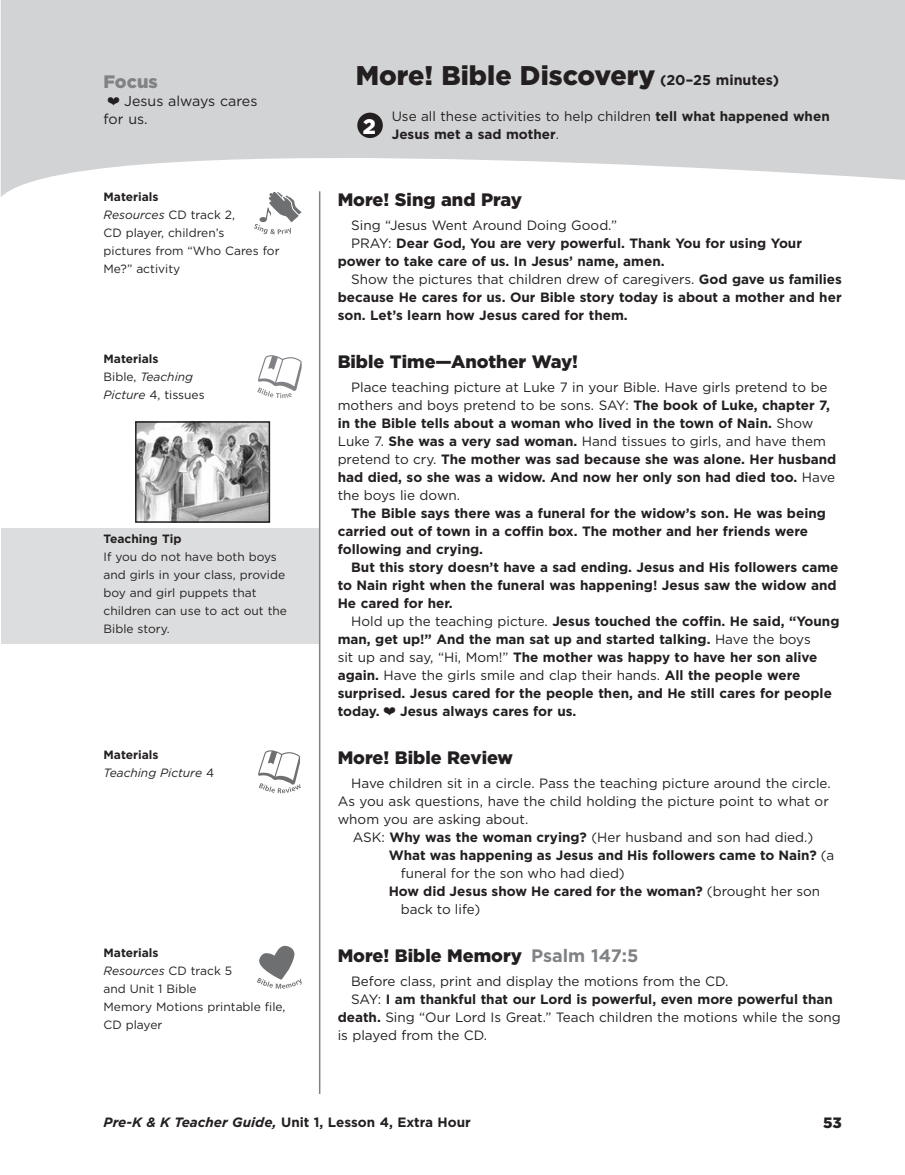
<style>
.page{position:relative;width:905px;height:1175px;background:#fff}
.page>*{position:absolute;margin:0;border:0;box-sizing:border-box;transform-origin:0 0}
.t1{font:900 27px "Gotham";color:#231f20}
.t2{font:900 21px "Gotham";color:#fff}
.t3{font:900 18px "Gotham";color:#231f20}
.t4{font:900 18px "Gotham";color:#808285}
.t5{font:900 15px "Gotham";color:#231f20}
.t6{font:14.25px/18px "Gotham";color:#231f20}
.t7{font:700 13.5px/18px "Gotham";color:#231f20}
.t8{font:13.5px/18px "Gotham";color:#231f20}
.t9{font:12px/18px "Gotham";color:#231f20}
.t10{font:italic 12px/18px "Gotham";color:#231f20}
.t11{font:700 12px "Gotham";color:#231f20}
.s1{font-weight:700}
.s2{font-style:italic}
.s3{font-weight:700;font-style:normal}
.s4{font-style:normal}
.s5{font-weight:700;font-size:14.25px}
.s6{font-weight:400}
.s7{font-weight:700;color:#808285}
</style>
<div class="page">
<svg style="left:1px;top:0;width:903px;height:197px;fill:#d1d3d4"></svg>
<div style="left:1px;top:528px;width:319px;height:116px;background:#dcddde"></div>
<hr style="left:319px;top:191px;width:1px;height:903px;background:#808285">
<div style="left:357px;top:113px;width:26px;height:25px;background:#231f20;border-radius:50%"></div>
<svg style="left:254px;top:191px;width:48px;height:43px"></svg>
<svg style="left:257px;top:355px;width:44px;height:43px"></svg>
<svg style="left:258px;top:750px;width:42px;height:43px"></svg>
<svg style="left:257px;top:945px;width:45px;height:43px"></svg>
<img style="left:138px;top:424px;width:129px;height:96px">
<div style="left:135px;top:421px;width:135px;height:102px;border:2px solid #231f20"></div>
<svg style="left:108px;top:97px;width:11px;height:8px"></svg>
<h3 class="t4" style="left:104px;top:69px;width:56px">Focus</h3>
<p class="t6" style="left:103px;top:92px;width:155px;text-indent:21px">Jesus always cares for us.</p>
<p class="t9" style="left:104px;top:187px;width:177px"><span class="s1">Materials<br></span><span class="s2">Resources</span> CD track 2,<br>CD player, children’s<br>pictures from “Who Cares for<br>Me?” activity</p>
<p class="t9" style="left:104px;top:349px;width:103px"><span class="s1">Materials<br></span>Bible, <span class="s2">Teaching<br>Picture</span> 4, tissues</p>
<p class="t11" style="left:104px;top:531px;width:79px">Teaching Tip</p>
<p class="t9" style="left:104px;top:547px;width:185px">If you do not have both boys and girls in your class, provide boy and girl puppets that children can use to act out the<br>Bible story.</p>
<p class="t10" style="left:104px;top:745px;width:112px"><span class="s3">Materials<br></span>Teaching Picture <span class="s4">4</span></p>
<p class="t9" style="left:104px;top:943px;width:183px"><span class="s1">Materials<br></span><span class="s2">Resources</span> CD track 5<br>and Unit 1 Bible<br>Memory Motions printable file,<br>CD player</p>
<h1 class="t1" style="left:356px;top:56px;width:425px">More! Bible Discovery <span class="s5">(20–25 minutes)</span></h1>
<p class="t7" style="left:392px;top:107px;width:439px"><span class="s6">Use all these activities to help children</span> tell what happened when<br>Jesus met a sad mother<span class="s6">.</span></p>
<h2 class="t2" style="left:363px;top:112px;width:15px">2</h2>
<h3 class="t3" style="left:338px;top:187px;width:186px">More! Sing and Pray</h3>
<p class="t8" style="left:351px;top:216px;width:267px">Sing “Jesus Went Around Doing Good.”</p>
<p class="t7" style="left:351px;top:234px;width:452px"><span class="s6">PRAY:</span> Dear God, You are very powerful. Thank You for using Your</p>
<p class="t7" style="left:338px;top:252px;width:328px">power to take care of us. In Jesus’ name, amen.</p>
<p class="t8" style="left:351px;top:270px;width:492px">Show the pictures that children drew of caregivers. <span class="s1">God gave us families</span></p>
<p class="t7" style="left:338px;top:288px;width:505px">because He cares for us. Our Bible story today is about a mother and her</p>
<p class="t7" style="left:338px;top:306px;width:291px">son. Let’s learn how Jesus cared for them.</p>
<h3 class="t3" style="left:338px;top:349px;width:242px">Bible Time—Another Way!</h3>
<p class="t7" style="left:338px;top:378px;width:500px;text-indent:14px"><span class="s6">Place teaching picture at Luke 7 in your Bible. Have girls pretend to be mothers and boys pretend to be sons. SAY:</span> The book of Luke, chapter 7, in the Bible tells about a woman who lived in the town of Nain. <span class="s6">Show Luke 7.</span> She was a very sad woman. <span class="s6">Hand tissues to girls, and have them pretend to cry.</span> The mother was sad because she was alone. Her husband had died, so she was a widow. And now her only son had died too. <span class="s6">Have the boys lie down.</span></p>
<p class="t7" style="left:338px;top:504px;width:489px;text-indent:14px">The Bible says there was a funeral for the widow’s son. He was being carried out of town in a coffin box. The mother and her friends were following and crying.</p>
<p class="t7" style="left:338px;top:558px;width:502px;text-indent:14px">But this story doesn’t have a sad ending. Jesus and His followers came to Nain right when the funeral was happening! Jesus saw the widow and<br>He cared for her.</p>
<p class="t7" style="left:338px;top:612px;width:503px;text-indent:14px"><span class="s6">Hold up the teaching picture.</span> Jesus touched the coffin. He said, “Young man, get up!” And the man sat up and started talking. <span class="s6">Have the boys<br>sit up and say, “Hi, Mom!”</span> The mother was happy to have her son alive again. <span class="s6">Have the girls smile and clap their hands.</span> All the people were surprised. Jesus cared for the people then, and He still cares for people today.</p>
<p class="t7" style="left:400px;top:702px;width:178px">Jesus always cares for us.</p>
<h3 class="t3" style="left:338px;top:745px;width:177px">More! Bible Review</h3>
<p class="t8" style="left:338px;top:774px;width:494px;text-indent:14px">Have children sit in a circle. Pass the teaching picture around the circle.<br>As you ask questions, have the child holding the picture point to what or whom you are asking about.</p>
<p class="t8" style="left:352px;top:828px;width:462px">ASK: <span class="s1">Why was the woman crying?</span> (Her husband and son had died.)</p>
<p class="t7" style="left:389px;top:846px;width:447px">What was happening as Jesus and His followers came to Nain? <span class="s6">(a</span></p>
<p class="t8" style="left:401px;top:864px;width:225px">funeral for the son who had died)</p>
<p class="t7" style="left:389px;top:882px;width:433px">How did Jesus show He cared for the woman? <span class="s6">(brought her son</span></p>
<p class="t8" style="left:401px;top:900px;width:81px">back to life)</p>
<h3 class="t3" style="left:338px;top:943px;width:302px">More! Bible Memory <span class="s7">Psalm 147:5</span></h3>
<p class="t8" style="left:351px;top:972px;width:379px">Before class, print and display the motions from the CD.</p>
<p class="t7" style="left:351px;top:990px;width:483px"><span class="s6">SAY:</span> I am thankful that our Lord is powerful, even more powerful than</p>
<p class="t8" style="left:338px;top:1008px;width:504px"><span class="s1">death.</span> Sing “Our Lord Is Great.” Teach children the motions while the song</p>
<p class="t8" style="left:338px;top:1026px;width:151px">is played from the CD.</p>
<p class="t7" style="left:104px;top:1113px;width:369px"><span class="s2">Pre-K &amp; K Teacher Guide,</span> Unit 1, Lesson 4, Extra Hour</p>
<p class="t5" style="left:823px;top:1112px;width:20px">53</p>
</div>
